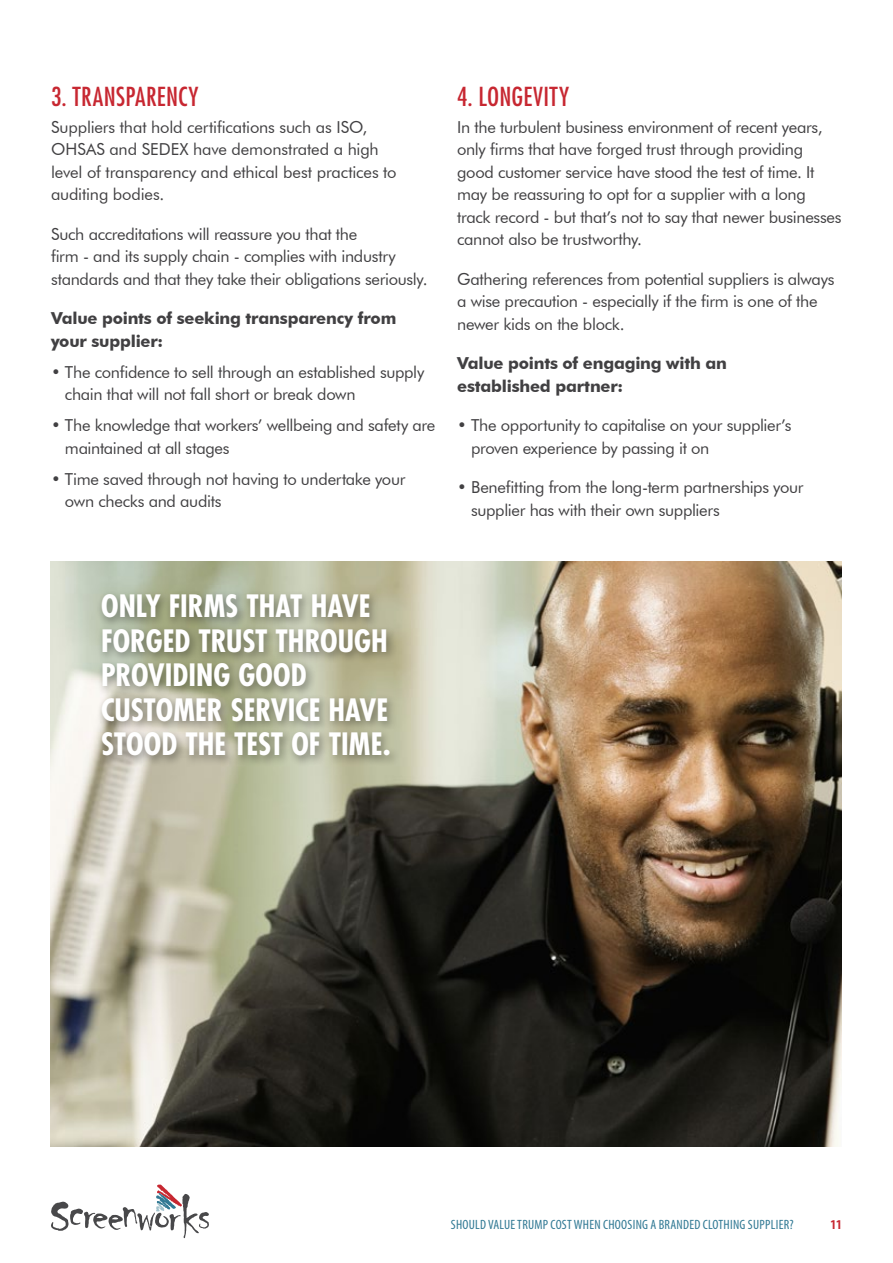
<style>
.page{position:relative;width:893px;height:1263px;background:#fff}
.page>*{position:absolute;margin:0;border:0;box-sizing:border-box;transform-origin:0 0}
.t1{font:700 condensed 30px/34.5px "Futura";color:#fff}
.t2{font:condensed 25.5px "Futura";letter-spacing:.015em;color:#c72731}
.t3{font:16.5px/22.5px "Futura BT";letter-spacing:-.02em;color:#414042}
.t4{font:700 16.5px/22.5px "Futura BT";letter-spacing:-.015em;color:#414042}
.t5{font:condensed 13.5px "Myriad Pro";letter-spacing:.02em;color:#317994}
.t6{font:700 condensed 13.5px "Myriad Pro";color:#c72731}
</style>
<div class="page">
<svg style="left:51px;top:1184px;width:158px;height:54px"></svg>
<img style="left:50px;top:561px;width:791px;height:585px">
<div style="left:97px;top:590px;width:303px;height:176px;background:#000;opacity:.4"></div>
<h2 class="t2" style="left:51px;top:81px;width:149px">3. TRANSPARENCY</h2>
<p class="t3" style="left:51px;top:116px;width:347px">Suppliers that hold certifications such as ISO, OHSAS and SEDEX have demonstrated a high level of transparency and ethical best practices to auditing bodies.</p>
<p class="t3" style="left:51px;top:223px;width:378px">Such accreditations will reassure you that the<br>firm - and its supply chain - complies with industry standards and that they take their obligations seriously.</p>
<p class="t4" style="left:51px;top:307px;width:347px">Value points of seeking transparency from your supplier:</p>
<p class="t3" style="left:65px;top:361px;width:361px;text-indent:-14px">• The confidence to sell through an established supply chain that will not fall short or break down</p>
<p class="t3" style="left:65px;top:414px;width:372px;text-indent:-14px">• The knowledge that workers’ wellbeing and safety are maintained at all stages</p>
<p class="t3" style="left:65px;top:468px;width:342px;text-indent:-14px">• Time saved through not having to undertake your own checks and audits</p>
<h2 class="t2" style="left:457px;top:81px;width:114px">4. LONGEVITY</h2>
<p class="t3" style="left:457px;top:116px;width:386px">In the turbulent business environment of recent years, only firms that have forged trust through providing good customer service have stood the test of time. It may be reassuring to opt for a supplier with a long track record - but that’s not to say that newer businesses cannot also be trustworthy.</p>
<p class="t3" style="left:457px;top:268px;width:379px">Gathering references from potential suppliers is always a wise precaution - especially if the firm is one of the newer kids on the block.</p>
<p class="t4" style="left:457px;top:352px;width:271px">Value points of engaging with an established partner:</p>
<p class="t3" style="left:471px;top:414px;width:322px;text-indent:-14px">• The opportunity to capitalise on your supplier’s proven experience by passing it on</p>
<p class="t3" style="left:471px;top:476px;width:334px;text-indent:-14px">• Benefitting from the long-term partnerships your supplier has with their own suppliers</p>
<h1 class="t1" style="left:101px;top:589px;width:291px">ONLY FIRMS THAT HAVE<br>FORGED TRUST THROUGH<br>PROVIDING GOOD<br>CUSTOMER SERVICE HAVE<br>STOOD THE TEST OF TIME.</h1>
<p class="t5" style="left:451px;top:1216px;width:344px">SHOULD VALUE TRUMP COST WHEN CHOOSING A BRANDED CLOTHING SUPPLIER?</p>
<p class="t6" style="left:830px;top:1216px;width:13px">11</p>
</div>
